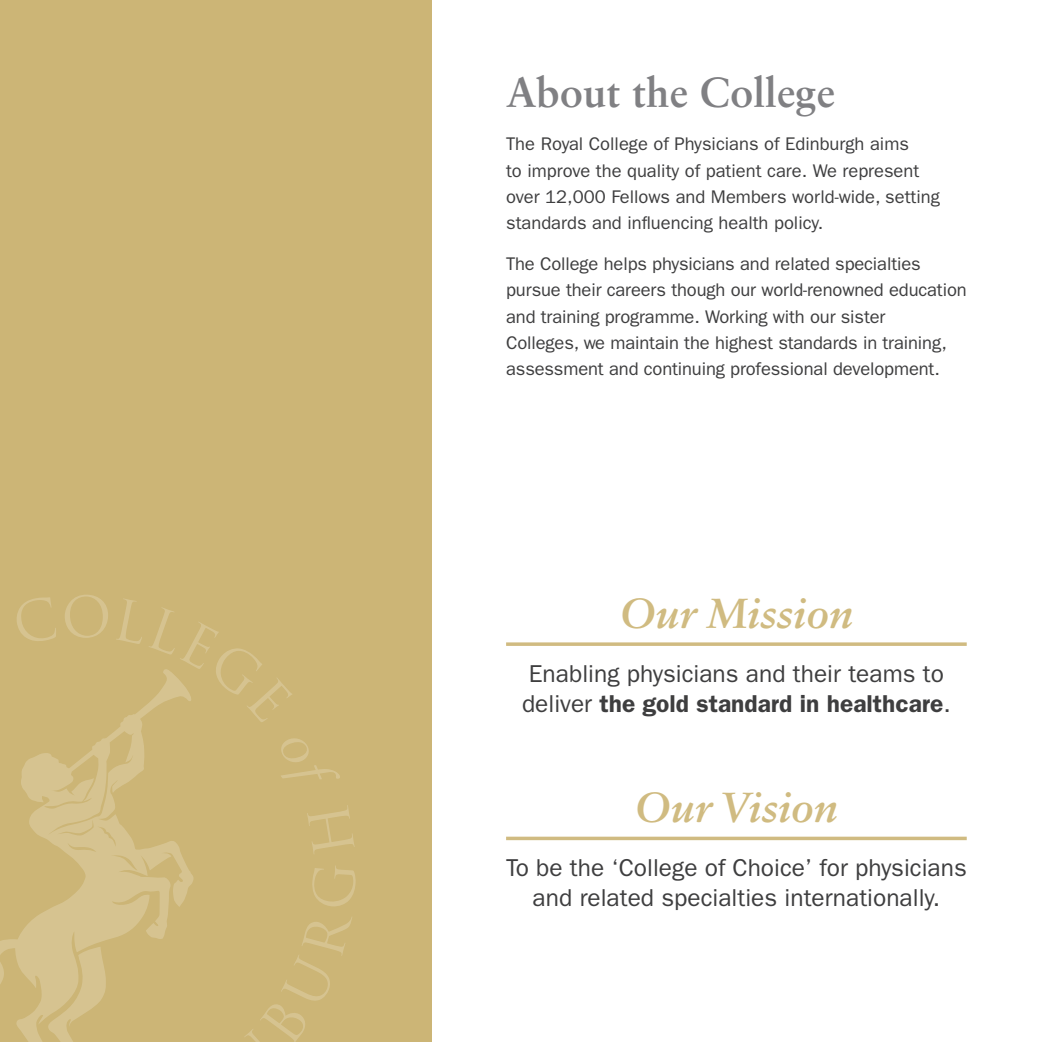
<style>
.page{position:relative;width:1042px;height:1042px;background:#fff}
.page>*{position:absolute;margin:0;border:0;box-sizing:border-box;transform-origin:0 0}
.t1{font:italic 700 42px "Sabon LT Std";color:#d0bb81}
.t2{font:700 42px "Sabon LT Std";color:#808083}
.t3{font:24.5px/29.8px "ITC Franklin Gothic Std";color:#3e3e3f}
.t4{font:18.38px/26.2px "ITC Franklin Gothic Std";letter-spacing:-.005em;color:#3e3e3f}
.s1{font-weight:600}
</style>
<div class="page">
<div style="left:0;top:0;width:432px;height:1042px;background:#ccb576"></div>
<svg style="left:0;top:723px;width:194px;height:319px"></svg>
<svg style="left:506px;top:642px;width:460px;height:4px;background:#d5c390"></svg>
<svg style="left:506px;top:836px;width:460px;height:4px;background:#d7c696"></svg>
<svg style="left:121px;top:669px;width:70px;height:54px"></svg>
<h1 class="t2" style="left:506px;top:66px;width:331px">About the College</h1>
<p class="t4" style="left:506px;top:131px;width:435px">The Royal College of Physicians of Edinburgh aims<br>to improve the quality of patient care. We represent over 12,000 Fellows and Members world-wide, setting standards and influencing health policy.</p>
<p class="t4" style="left:506px;top:251px;width:462px">The College helps physicians and related specialties pursue their careers though our world-renowned education and training programme. Working with our sister<br>Colleges, we maintain the highest standards in training, assessment and continuing professional development.</p>
<h1 class="t1" style="left:620px;top:587px;width:235px">Our Mission</h1>
<h2 class="t3" style="left:522px;top:659px;width:430px">Enabling physicians and their teams to deliver <span class="s1">the gold standard in healthcare</span>.</h2>
<h1 class="t1" style="left:635px;top:781px;width:205px">Our Vision</h1>
<h2 class="t3" style="left:506px;top:853px;width:462px;text-align:center">To be the ‘College of Choice’ for physicians and related specialties internationally.</h2>
</div>
